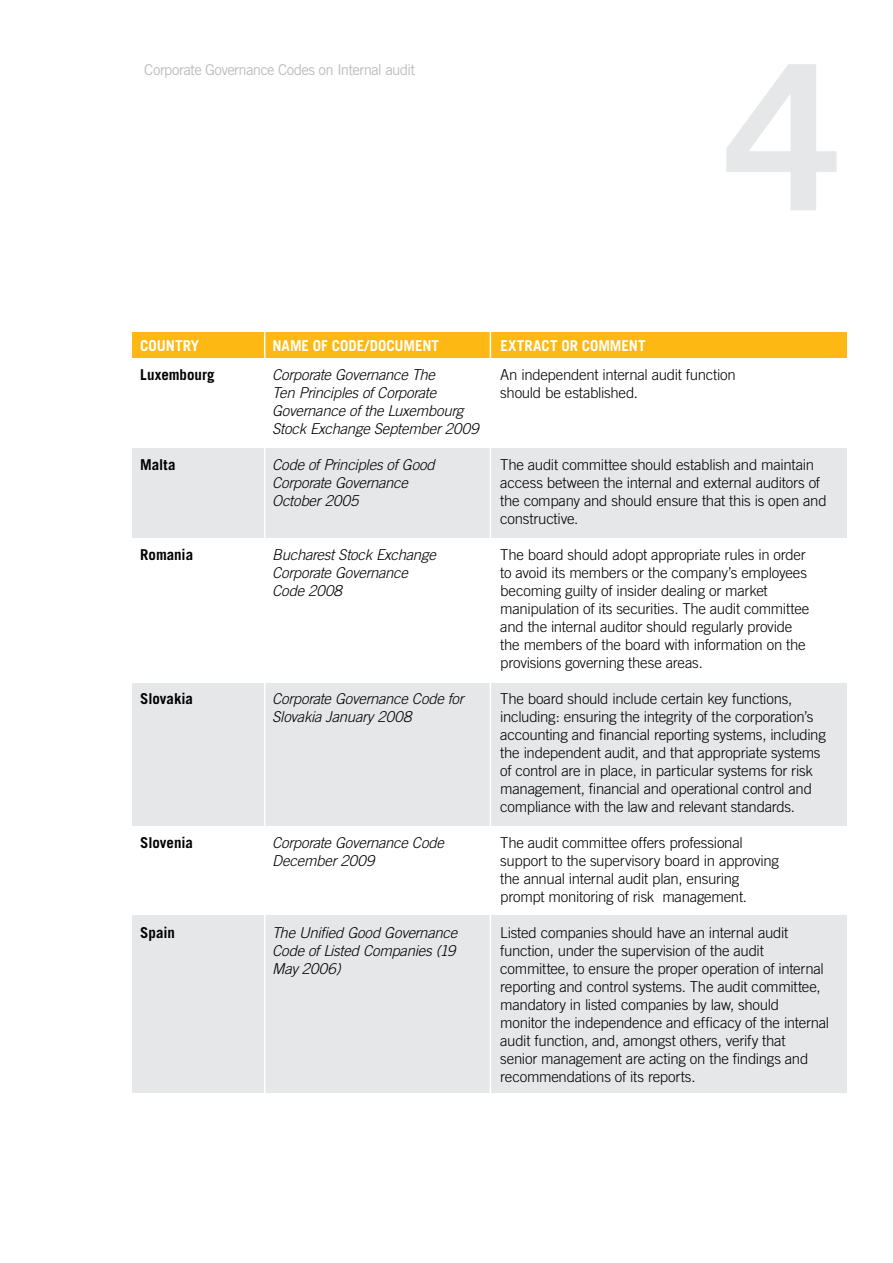
<style>
.page{position:relative;width:893px;height:1263px;background:#fff}
.page>*{position:absolute;margin:0;border:0;box-sizing:border-box;transform-origin:0 0}
.t1{font:700 202.5px "Trade Gothic";color:#e6e7e8}
.t2{font:300 15px/18px "Trade Gothic";letter-spacing:-.015em;color:#000}
.t3{font:italic 300 15px/18px "Trade Gothic";letter-spacing:-.015em;color:#000}
.t4{font:700 15px "Trade Gothic";letter-spacing:-.005em;color:#000}
.t5{font:700 15px "Trade Gothic";color:#fff}
.t6{font:15px "Trade Gothic";letter-spacing:-.05em;color:#bcbec0}
</style>
<div class="page">
<div style="left:132px;top:915px;width:714px;height:178px;background:#e6e7e8"></div>
<div style="left:132px;top:683px;width:714px;height:143px;background:#e6e7e8"></div>
<div style="left:132px;top:448px;width:714px;height:89px;background:#e6e7e8"></div>
<div style="left:132px;top:332px;width:714px;height:26px;background:#fdb813"></div>
<hr style="left:264px;top:317px;width:1px;height:825px;background:#fff">
<hr style="left:490px;top:317px;width:1px;height:825px;background:#fff">
<p class="t6" style="left:144px;top:61px;width:273px">Corporate Governance Codes on Internal audit</p>
<h1 class="t1" style="left:726px;top:14px;width:114px">4</h1>
<p class="t5" style="left:140px;top:336px;width:82px">COUNTRY NAME</p>
<p class="t5" style="left:313px;top:336px;width:84px">OF CODE/DOCUME</p>
<p class="t5" style="left:422px;top:336px;width:14px">NT</p>
<p class="t5" style="left:500px;top:336px;width:26px">EXTRACT</p>
<p class="t5" style="left:561px;top:336px;width:48px">OR COMME</p>
<p class="t5" style="left:629px;top:336px;width:15px">NT</p>
<p class="t4" style="left:140px;top:365px;width:76px">LUXEMBOURG</p>
<p class="t4" style="left:140px;top:455px;width:37px">MALTA</p>
<p class="t4" style="left:140px;top:545px;width:54px">ROMANIA</p>
<p class="t4" style="left:140px;top:689px;width:54px">SLOVAKIA</p>
<p class="t4" style="left:140px;top:833px;width:54px">SLOVENIA</p>
<p class="t4" style="left:140px;top:923px;width:36px">SPAIN</p>
<p class="t3" style="left:272px;top:366px;width:208px">Corporate Governance The<br>Ten Principles of Corporate<br>Governance of the Luxembourg<br>Stock Exchange September 2009</p>
<p class="t3" style="left:272px;top:456px;width:164px">Code of Principles of Good<br>Corporate Governance<br>October 2005</p>
<p class="t3" style="left:272px;top:546px;width:165px">Bucharest Stock Exchange<br>Corporate Governance<br>Code 2008</p>
<p class="t3" style="left:272px;top:690px;width:193px">Corporate Governance Code for<br>Slovakia January 2008</p>
<p class="t3" style="left:272px;top:834px;width:173px">Corporate Governance Code<br>December 2009</p>
<p class="t3" style="left:272px;top:924px;width:187px">The Unified Good Governance<br>Code of Listed Companies (19<br>May 2006)</p>
<p class="t2" style="left:500px;top:366px;width:237px">An independent internal audit function should be established.</p>
<p class="t2" style="left:500px;top:456px;width:328px">The audit committee should establish and maintain access between the internal and external auditors of the company and should ensure that this is open and constructive.</p>
<p class="t2" style="left:500px;top:546px;width:311px">The board should adopt appropriate rules in order to avoid its members or the company’s employees becoming guilty of insider dealing or market manipulation of its securities. The audit committee and the internal auditor should regularly provide the members of the board with information on the provisions governing these areas.</p>
<p class="t2" style="left:500px;top:690px;width:327px">The board should include certain key functions, including: ensuring the integrity of the corporation’s accounting and financial reporting systems, including the independent audit, and that appropriate systems of control are in place, in particular systems for risk management, financial and operational control and compliance with the law and relevant standards.</p>
<p class="t2" style="left:500px;top:834px;width:280px">The audit committee offers professional support to the supervisory board in approving the annual internal audit plan, ensuring prompt monitoring of risk management.</p>
<p class="t2" style="left:500px;top:924px;width:330px">Listed companies should have an internal audit function, under the supervision of the audit committee, to ensure the proper operation of internal reporting and control systems. The audit committee, mandatory in listed companies by law, should monitor the independence and efficacy of the internal audit function, and, amongst others, verify that<br>senior management are acting on the findings and recommendations of its reports.</p>
</div>
